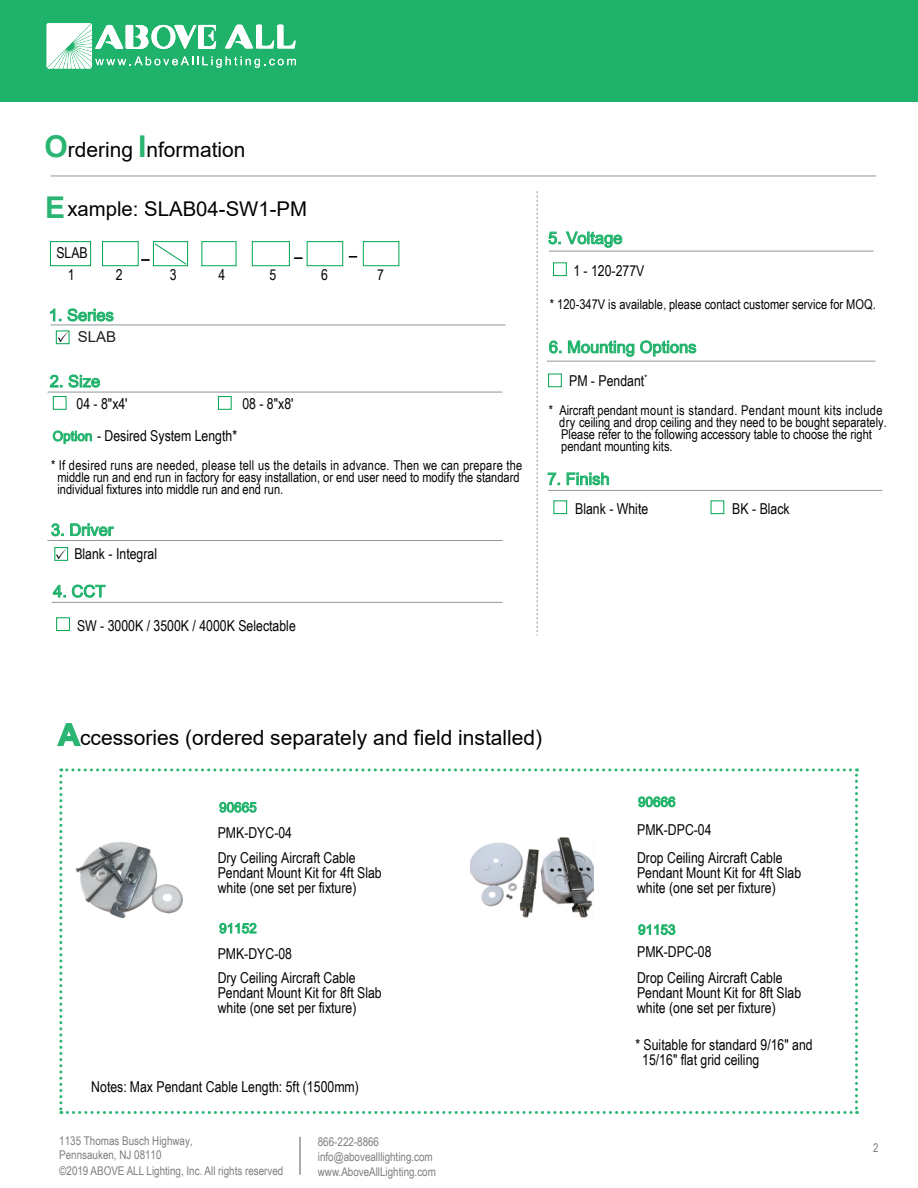
<style>
.page{position:relative;width:918px;height:1188px;background:#fff}
.page>*{position:absolute;margin:0;border:0;box-sizing:border-box;transform-origin:0 0}
.t1{font:21px "Arial";color:#030303}
.t2{font:20.4px "Arial";color:#030303}
.t3{font:16.5px "Arial";color:#1eb26a}
.t4{font:15px/15px "Arial Narrow";color:#030303}
.t5{font:15px "Arial";color:#231f20}
.t6{font:13.5px/12px "Arial Narrow";color:#030303}
.t7{font:13.5px "Arial";color:#1eb26a}
.t8{font:12px/15px "Arial Narrow";color:#7e7c80}
.s1{font-weight:700;font-size:30px;color:#2bb572}
.s2{font-family:"Arial";font-size:13.5px;color:#1eb26a}
.s3{font-family:"Adobe Song Std";font-weight:300}
</style>
<div class="page">
<svg style="left:57px;top:723px;width:24px;height:24px"></svg>
<div style="left:0;top:0;width:918px;height:102px;background:#1eb26a"></div>
<svg style="left:47px;top:23px;width:249px;height:46px"></svg>
<svg style="left:50px;top:309px;width:11px;height:12px"></svg>
<svg style="left:67px;top:308px;width:47px;height:13px"></svg>
<svg style="left:549px;top:341px;width:12px;height:12px"></svg>
<svg style="left:568px;top:340px;width:66px;height:17px"></svg>
<svg style="left:640px;top:340px;width:56px;height:16px"></svg>
<hr style="left:50px;top:176px;width:826px;height:1px;background:#939598">
<hr style="left:50px;top:325px;width:455px;height:1px;background:#939598">
<hr style="left:47px;top:392px;width:455px;height:1px;background:#939598">
<hr style="left:47px;top:540px;width:455px;height:1px;background:#939598">
<hr style="left:52px;top:602px;width:450px;height:1px;background:#939598">
<div style="left:53px;top:396px;width:14px;height:14px;border:1px solid #00a54f"></div>
<div style="left:218px;top:396px;width:14px;height:14px;border:1px solid #00a54f"></div>
<div style="left:50px;top:241px;width:41px;height:25px;border:1px solid #00a54f"></div>
<div style="left:252px;top:241px;width:38px;height:25px;border:1px solid #00a54f"></div>
<div style="left:307px;top:241px;width:36px;height:25px;border:1px solid #00a54f"></div>
<div style="left:102px;top:241px;width:37px;height:25px;border:1px solid #00a54f"></div>
<div style="left:153px;top:241px;width:35px;height:25px;border:1px solid #00a54f"></div>
<div style="left:201px;top:241px;width:35px;height:25px;border:1px solid #00a54f"></div>
<div style="left:363px;top:241px;width:36px;height:25px;border:1px solid #00a54f"></div>
<svg style="left:53px;top:431px;width:39px;height:13px"></svg>
<div style="left:56px;top:331px;width:14px;height:13px;border:1px solid #00a54f"></div>
<svg style="left:58px;top:332px;width:11px;height:10px"></svg>
<div style="left:54px;top:547px;width:14px;height:14px;border:1px solid #00a54f"></div>
<svg style="left:56px;top:549px;width:11px;height:10px"></svg>
<hr style="left:547px;top:361px;width:329px;height:1px;background:#939598">
<div style="left:548px;top:374px;width:14px;height:13px;border:1px solid #00a54f"></div>
<svg style="left:537px;top:191px;width:1px;height:444px"></svg>
<svg style="left:50px;top:375px;width:12px;height:12px"></svg>
<svg style="left:68px;top:375px;width:32px;height:13px"></svg>
<svg style="left:51px;top:523px;width:13px;height:13px"></svg>
<svg style="left:70px;top:523px;width:44px;height:13px"></svg>
<svg style="left:53px;top:585px;width:13px;height:12px"></svg>
<svg style="left:72px;top:585px;width:33px;height:13px"></svg>
<div style="left:553px;top:262px;width:14px;height:14px;border:1px solid #00a54f"></div>
<svg style="left:548px;top:231px;width:74px;height:17px"></svg>
<hr style="left:548px;top:490px;width:334px;height:1px;background:#939598">
<div style="left:553px;top:500px;width:14px;height:14px;border:1px solid #00a54f"></div>
<svg style="left:548px;top:473px;width:12px;height:12px"></svg>
<svg style="left:567px;top:472px;width:42px;height:13px"></svg>
<div style="left:711px;top:500px;width:13px;height:14px;border:1px solid #00a54f"></div>
<div style="left:56px;top:617px;width:14px;height:14px;border:1px solid #00a54f"></div>
<svg style="left:294px;top:257px;width:8px;height:2px"></svg>
<svg style="left:141px;top:243px;width:46px;height:22px"></svg>
<hr style="left:549px;top:251px;width:325px;height:1px;background:#939598">
<svg style="left:59px;top:768px;width:799px;height:346px"></svg>
<img style="left:76px;top:842px;width:107px;height:76px">
<img style="left:471px;top:838px;width:122px;height:80px">
<hr style="left:300px;top:1137px;width:1px;height:38px;background:#8e9097">
<h1 class="t1" style="left:44px;top:135px;width:203px"><span class="s1">O</span>rdering <span class="s1">I</span>nformation</h1>
<h2 class="t2" style="left:45px;top:195px;width:263px"><span class="s1">E</span>xample: SLAB04-SW1-PM</h2>
<p class="t4" style="left:56px;top:245px;width:33px">SLAB</p>
<p class="t4" style="left:68px;top:267px;width:8px">1</p>
<p class="t4" style="left:116px;top:267px;width:8px">2</p>
<p class="t3" style="left:49px;top:304px;width:67px">1. Series</p>
<p class="t5" style="left:78px;top:327px;width:40px">SLAB</p>
<p class="t3" style="left:50px;top:370px;width:52px">2. Size</p>
<p class="t4" style="left:170px;top:266px;width:8px">3</p>
<p class="t4" style="left:218px;top:266px;width:8px">4</p>
<p class="t4" style="left:269px;top:266px;width:8px">5</p>
<p class="t4" style="left:321px;top:267px;width:8px">6</p>
<p class="t4" style="left:377px;top:267px;width:8px">7</p>
<p class="t4" style="left:77px;top:396px;width:53px">04 - 8"x4'</p>
<p class="t4" style="left:242px;top:396px;width:53px">08 - 8"x8'</p>
<p class="t4" style="left:53px;top:427px;width:186px"><span class="s2">Option</span> - Desired System Length*</p>
<p class="t6" style="left:57px;top:459px;width:466px;text-indent:-6px">* If desired runs are needed, please tell us the details in advance. Then we can prepare the middle run and end run in factory for easy installation, or end user need to modify the standard individual fixtures into middle run and end run.</p>
<p class="t3" style="left:51px;top:518px;width:64px">3. Driver</p>
<p class="t4" style="left:74px;top:546px;width:84px">Blank - Integral</p>
<p class="t3" style="left:53px;top:580px;width:54px">4. CCT</p>
<p class="t4" style="left:77px;top:617px;width:220px">SW - 3000K / 3500K / 4000K Selectable</p>
<p class="t3" style="left:548px;top:227px;width:76px">5. Voltage</p>
<p class="t4" style="left:573px;top:262px;width:73px">1 - 120-277V</p>
<p class="t6" style="left:550px;top:298px;width:327px">* 120-347V is available<span class="s3">,</span> please contact customer service for MOQ.</p>
<p class="t3" style="left:549px;top:336px;width:149px">6. Mounting Options</p>
<p class="t4" style="left:569px;top:373px;width:80px">PM - Pendant<sup>*</sup></p>
<p class="t6" style="left:559px;top:404px;width:329px;text-indent:-10px">* Aircraft pendant mount is standard. Pendant mount kits include dry ceiling and drop ceiling and they need to be bought separately.<br>Please refer to the following accessory table to choose the right pendant mounting kits.</p>
<p class="t3" style="left:547px;top:468px;width:64px">7. Finish</p>
<p class="t4" style="left:575px;top:500px;width:75px">Blank - White</p>
<p class="t4" style="left:732px;top:500px;width:59px">BK - Black</p>
<h1 class="t1" style="left:58px;top:723px;width:486px"><span class="s1">A</span>ccessories (ordered separately and field installed)</h1>
<p class="t7" style="left:219px;top:798px;width:39px">90665</p>
<p class="t7" style="left:638px;top:792px;width:39px">90666</p>
<p class="t4" style="left:218px;top:824px;width:76px">PMK-DYC-04</p>
<p class="t4" style="left:637px;top:822px;width:76px">PMK-DPC-04</p>
<p class="t4" style="left:218px;top:850px;width:166px">Dry Ceiling Aircraft Cable<br>Pendant Mount Kit for 4ft Slab white (one set per fixture)</p>
<p class="t7" style="left:219px;top:919px;width:39px">91152</p>
<p class="t4" style="left:218px;top:941px;width:140px;line-height:23.9px">PMK-DYC-08<br>Dry Ceiling Aircraft Cable</p>
<p class="t4" style="left:218px;top:984px;width:166px">Pendant Mount Kit for 8ft Slab white (one set per fixture)</p>
<p class="t4" style="left:91px;top:1079px;width:269px">Notes: Max Pendant Cable Length: 5ft (1500mm)</p>
<p class="t8" style="left:59px;top:1133px;width:135px;line-height:14.4px">1135 Thomas Busch Highway,<br>Pennsauken, NJ 08110</p>
<p class="t8" style="left:59px;top:1163px;width:226px">©2019 ABOVE ALL Lighting, Inc. All rights reserved</p>
<p class="t8" style="left:318px;top:1134px;width:120px">866-222-8866 info@abovealllighting.com www.AboveAllLighting.com</p>
<p class="t4" style="left:637px;top:850px;width:166px">Drop Ceiling Aircraft Cable<br>Pendant Mount Kit for 4ft Slab white (one set per fixture)</p>
<p class="t7" style="left:638px;top:920px;width:39px">91153</p>
<p class="t4" style="left:637px;top:944px;width:76px">PMK-DPC-08</p>
<p class="t4" style="left:637px;top:969px;width:166px">Drop Ceiling Aircraft Cable<br>Pendant Mount Kit for 8ft Slab white (one set per fixture)</p>
<p class="t4" style="left:642px;top:1037px;width:172px;text-indent:-7px">* Suitable for standard 9/16" and<br>15/16" flat grid ceiling</p>
<p class="t8" style="left:873px;top:1140px;width:7px">2</p>
</div>
